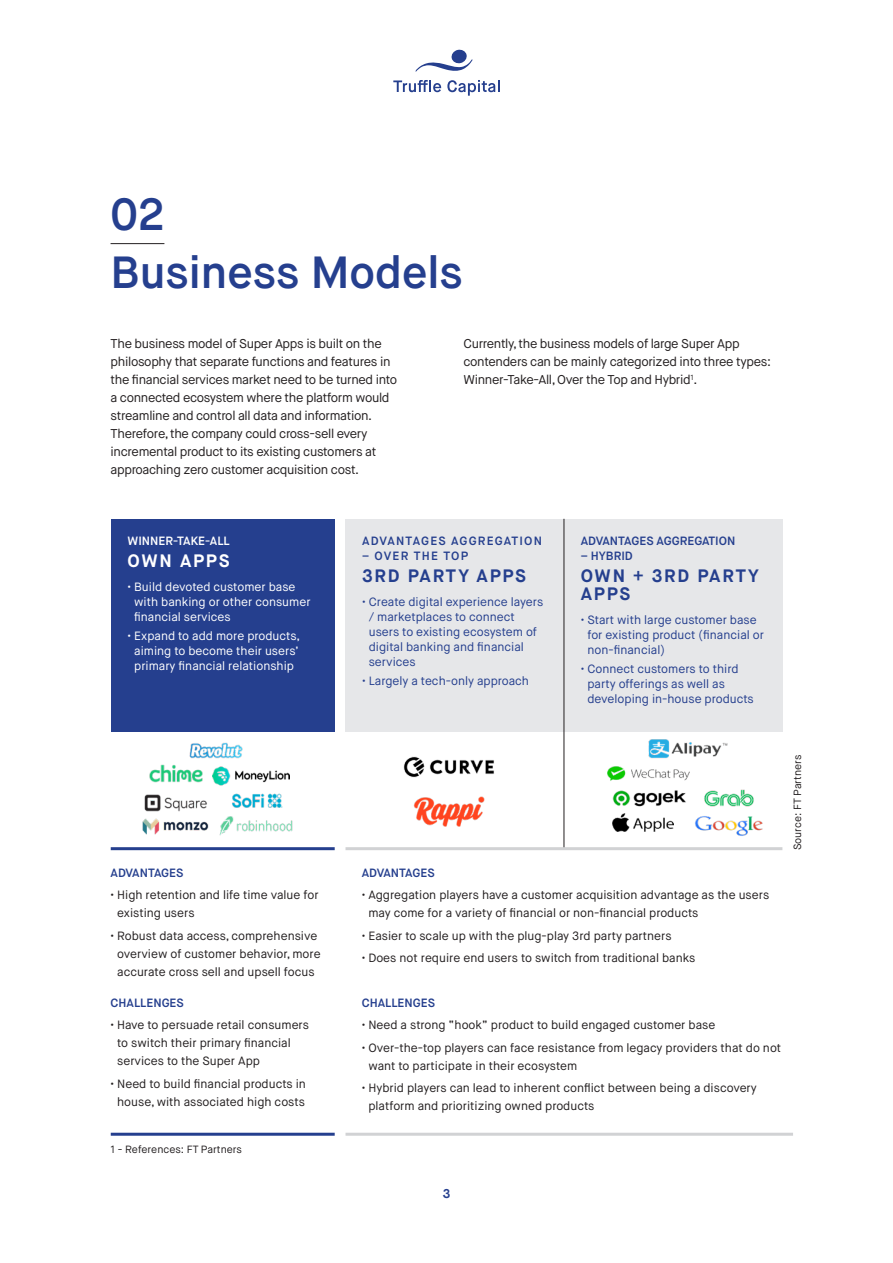
<style>
.page{position:relative;width:893px;height:1263px;background:#fff}
.page>*{position:absolute;margin:0;border:0;box-sizing:border-box;transform-origin:0 0}
.t1{font:600 45px "Maison Neue";color:#253f8e}
.t2{font:700 18px/18px "Maison Neue";letter-spacing:.1em;color:#253f8e}
.t3{font:700 18px "Maison Neue";letter-spacing:.1em;color:#fff}
.t4{font:12.75px/18px "Maison Neue";letter-spacing:-.025em;color:#231f20}
.t5{font:700 12.75px "Maison Neue";color:#253f8e}
.t6{font:12px/18px "Maison Neue";color:#231f20}
.t7{font:12px/15px "Maison Neue";color:#253f8e}
.t8{font:12px/15px "Maison Neue";color:#fff}
.t9{font:600 12px "Maison Neue";color:#253f8e}
.t10{font:600 12px "Maison Neue";letter-spacing:.1em;color:#253f8e}
.t11{font:600 12px "Maison Neue";color:#fff}
.t12{font:10.5px "Maison Neue";color:#231f20}
</style>
<div class="page">
<img style="left:190px;top:742px;width:53px;height:17px">
<img style="left:149px;top:764px;width:54px;height:11px">
<img style="left:212px;top:755px;width:77px;height:31px">
<img style="left:144px;top:775px;width:78px;height:30px">
<img style="left:224px;top:784px;width:65px;height:14px">
<img style="left:142px;top:805px;width:67px;height:30px">
<img style="left:217px;top:798px;width:77px;height:53px">
<svg style="left:447px;top:80px;width:53px;height:16px"></svg>
<svg style="left:415px;top:49px;width:58px;height:23px"></svg>
<svg style="left:393px;top:80px;width:48px;height:12px"></svg>
<hr style="left:111px;top:243px;width:53px;height:1px;background:#231f20">
<div style="left:111px;top:519px;width:223px;height:213px;background:#253f8e"></div>
<div style="left:345px;top:519px;width:224px;height:213px;background:#e6e7e9"></div>
<div style="left:564px;top:519px;width:218px;height:213px;background:#e6e7e9"></div>
<hr style="left:564px;top:519px;width:1px;height:330px;background:#231f20">
<hr style="left:111px;top:1133px;width:224px;height:3px;background:#253f8e">
<hr style="left:111px;top:847px;width:224px;height:3px;background:#253f8e">
<hr style="left:345px;top:847px;width:437px;height:3px;background:#d1d2d4">
<hr style="left:345px;top:1133px;width:448px;height:3px;background:#d1d2d4">
<img style="left:403px;top:756px;width:91px;height:22px">
<img style="left:413px;top:796px;width:72px;height:30px">
<img style="left:704px;top:789px;width:50px;height:17px">
<img style="left:612px;top:790px;width:74px;height:17px">
<img style="left:695px;top:806px;width:68px;height:30px">
<img style="left:612px;top:813px;width:61px;height:19px">
<img style="left:607px;top:766px;width:82px;height:15px">
<img style="left:648px;top:739px;width:80px;height:20px">
<p class="t1" style="left:111px;top:186px;width:55px">02</p>
<p class="t1" style="left:111px;top:243px;width:354px">Business Models</p>
<p class="t4" style="left:111px;top:335px;width:288px">The business model of Super Apps is built on the philosophy that separate functions and features in the financial services market need to be turned into a connected ecosystem where the platform would streamline and control all data and information.<br>Therefore, the company could cross-sell every incremental product to its existing customers at approaching zero customer acquisition cost.</p>
<p class="t4" style="left:463px;top:335px;width:309px">Currently, the business models of large Super App contenders can be mainly categorized into three types:<br>Winner-Take-All, Over the Top and Hybrid<sup>1</sup>.</p>
<p class="t11" style="left:128px;top:533px;width:104px">WINNER-TAKE-ALL</p>
<p class="t3" style="left:128px;top:550px;width:103px">OWN APPS</p>
<p class="t8" style="left:134px;top:579px;width:178px;text-indent:-7px">• Build devoted customer base with banking or other consumer financial services</p>
<p class="t8" style="left:128px;top:629px;width:174px;text-align:center">• Expand to add more products, aiming to become their users’ primary financial relationship</p>
<p class="t9" style="left:111px;top:865px;width:74px">ADVANTAGES</p>
<p class="t6" style="left:117px;top:886px;width:203px;text-indent:-7px">• High retention and life time value for existing users</p>
<p class="t6" style="left:111px;top:926px;width:212px;text-align:center">• Robust data access, comprehensive overview of customer behavior, more accurate cross sell and upsell focus</p>
<p class="t9" style="left:111px;top:995px;width:75px">CHALLENGES</p>
<p class="t6" style="left:117px;top:1016px;width:193px;text-indent:-7px">• Have to persuade retail consumers to switch their primary financial services to the Super App</p>
<p class="t6" style="left:111px;top:1075px;width:197px;text-align:center">• Need to build financial products in house, with associated high costs</p>
<p class="t12" style="left:111px;top:1143px;width:133px">1 - References: FT Partners</p>
<p class="t10" style="left:362px;top:533px;width:181px">ADVANTAGES AGGREGATION</p>
<p class="t10" style="left:362px;top:548px;width:107px">– OVER THE TOP</p>
<p class="t2" style="left:362px;top:567px;width:165px">3RD PARTY APPS</p>
<p class="t7" style="left:369px;top:594px;width:176px;text-indent:-7px">• Create digital experience layers / marketplaces to connect users to existing ecosystem of digital banking and financial services</p>
<p class="t7" style="left:362px;top:674px;width:168px">• Largely a tech-only approach</p>
<p class="t9" style="left:581px;top:533px;width:156px">ADVANTAGES AGGREGATION</p>
<p class="t9" style="left:581px;top:548px;width:54px">– HYBRID</p>
<p class="t2" style="left:581px;top:567px;width:180px">OWN + 3RD PARTY<br>APPS</p>
<p class="t7" style="left:587px;top:612px;width:178px;text-indent:-7px">• Start with large customer base for existing product (financial or non-financial)</p>
<p class="t7" style="left:587px;top:662px;width:168px;text-indent:-7px">• Connect customers to third party offerings as well as developing in-house products</p>
<p class="t9" style="left:362px;top:865px;width:74px">ADVANTAGES</p>
<p class="t6" style="left:368px;top:886px;width:402px;text-indent:-7px">• Aggregation players have a customer acquisition advantage as the users may come for a variety of financial or non-financial products</p>
<p class="t6" style="left:362px;top:926px;width:311px">• Easier to scale up with the plug-play 3rd party partners</p>
<p class="t6" style="left:362px;top:949px;width:335px">• Does not require end users to switch from traditional banks</p>
<p class="t9" style="left:362px;top:995px;width:75px">CHALLENGES</p>
<p class="t6" style="left:362px;top:1016px;width:355px">• Need a strong “hook” product to build engaged customer base</p>
<p class="t6" style="left:368px;top:1039px;width:414px;text-indent:-7px">• Over-the-top players can face resistance from legacy providers that do not want to participate in their ecosystem</p>
<p class="t6" style="left:368px;top:1079px;width:390px;text-indent:-7px">• Hybrid players can lead to inherent conflict between being a discovery platform and prioritizing owned products</p>
<p class="t12" style="left:791px;top:850px;width:97px;rotate:-90deg">Source: FT Partners</p>
<p class="t5" style="left:443px;top:1186px;width:9px">3</p>
</div>
